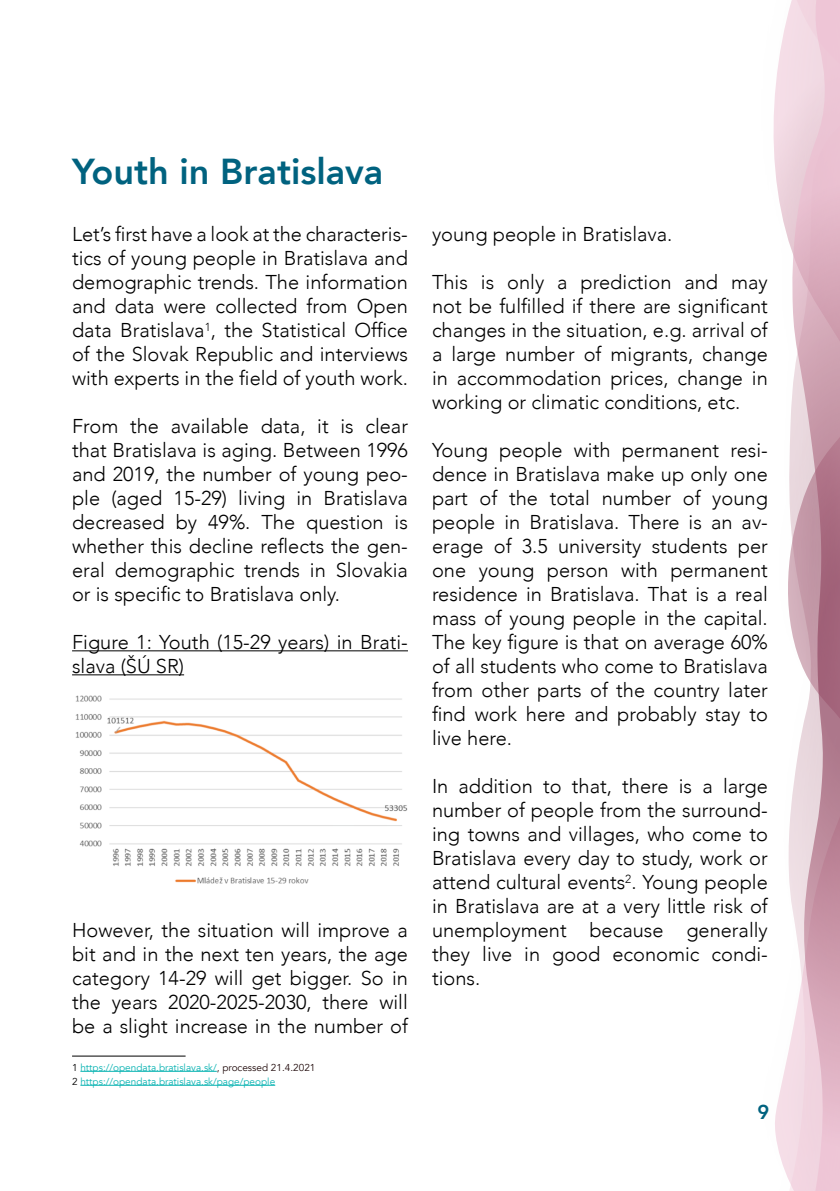
<style>
.page{position:relative;width:840px;height:1191px;background:#fff}
.page>*{position:absolute;margin:0;border:0;box-sizing:border-box;transform-origin:0 0}
.t1{font:800 36px "Avenir";color:#00627f}
.t2{font:300 20px/24px "Avenir";color:#000;text-align:justify}
.t3{font:800 20px "Avenir";color:#00627f}
.t4{font:10px "Avenir";color:#06b2b1}
.s1{color:#000}
.s2{color:#1f090a}
</style>
<div class="page">
<img style="left:773px;top:15px;width:15px;height:1163px">
<svg style="left:788px;top:0;width:51px;height:1191px;background:#dcbac6"></svg>
<hr style="left:80px;top:1071px;width:137px;height:1px;background:#06b2b1">
<hr style="left:72px;top:1055px;width:113px;height:1px;background:#000">
<hr style="left:72px;top:650px;width:336px;height:1px;background:#000">
<hr style="left:72px;top:674px;width:112px;height:1px;background:#000">
<hr style="left:80px;top:1085px;width:195px;height:1px;background:#06b2b1">
<img style="left:75px;top:695px;width:333px;height:189px">
<h1 class="t1" style="left:72px;top:144px;width:312px">Youth in Bratislava</h1>
<p class="t2" style="left:72px;top:222px;width:337px">Let’s first have a look at the characteris&shy;tics of young people in Bratislava and demographic trends. The information and data were collected from Open data Bratislava<sup>1</sup>, the Statistical Office of the Slovak Republic and interviews with experts in the field of youth work.</p>
<p class="t2" style="left:72px;top:414px;width:337px">From the available data, it is clear that Bratislava is aging. Between 1996 and 2019, the number of young peo&shy;ple (aged 15-29) living in Bratislava decreased by 49%. The question is whether this decline reflects the gen&shy;eral demographic trends in Slovakia or is specific to Bratislava only.</p>
<p class="t2" style="left:72px;top:630px;width:337px">Figure 1: Youth (15-29 years) in Brati&shy;slava (ŠÚ SR)</p>
<p class="t2" style="left:72px;top:918px;width:337px">However, the situation will improve a bit and in the next ten years, the age category 14-29 will get bigger. So in the years 2020-2025-2030, there will be a slight increase in the number of</p>
<p class="t4" style="left:72px;top:1061px;width:245px"><span class="s1">1</span> https://opendata.bratislava.sk/<span class="s2">, processed 21.4.2021</span></p>
<p class="t4" style="left:72px;top:1075px;width:204px"><span class="s1">2</span> https://opendata.bratislava.sk/page/people</p>
<p class="t2" style="left:432px;top:222px;width:242px">young people in Bratislava.</p>
<p class="t2" style="left:432px;top:270px;width:337px">This is only a prediction and may not be fulfilled if there are significant changes in the situation, e.g. arrival of a large number of migrants, change in accommodation prices, change in working or climatic conditions, etc.</p>
<p class="t2" style="left:432px;top:438px;width:337px">Young people with permanent resi&shy;dence in Bratislava make up only one part of the total number of young people in Bratislava. There is an av&shy;erage of 3.5 university students per one young person with permanent residence in Bratislava. That is a real mass of young people in the capital.<br>The key figure is that on average 60% of all students who come to Bratislava from other parts of the country later find work here and probably stay to live here.</p>
<p class="t2" style="left:432px;top:774px;width:337px">In addition to that, there is a large number of people from the surround&shy;ing towns and villages, who come to Bratislava every day to study, work or attend cultural events<sup>2</sup>. Young people in Bratislava are at a very little risk of unemployment because generally they live in good economic condi&shy;tions.</p>
<p class="t3" style="left:757px;top:1096px;width:13px">9</p>
</div>
